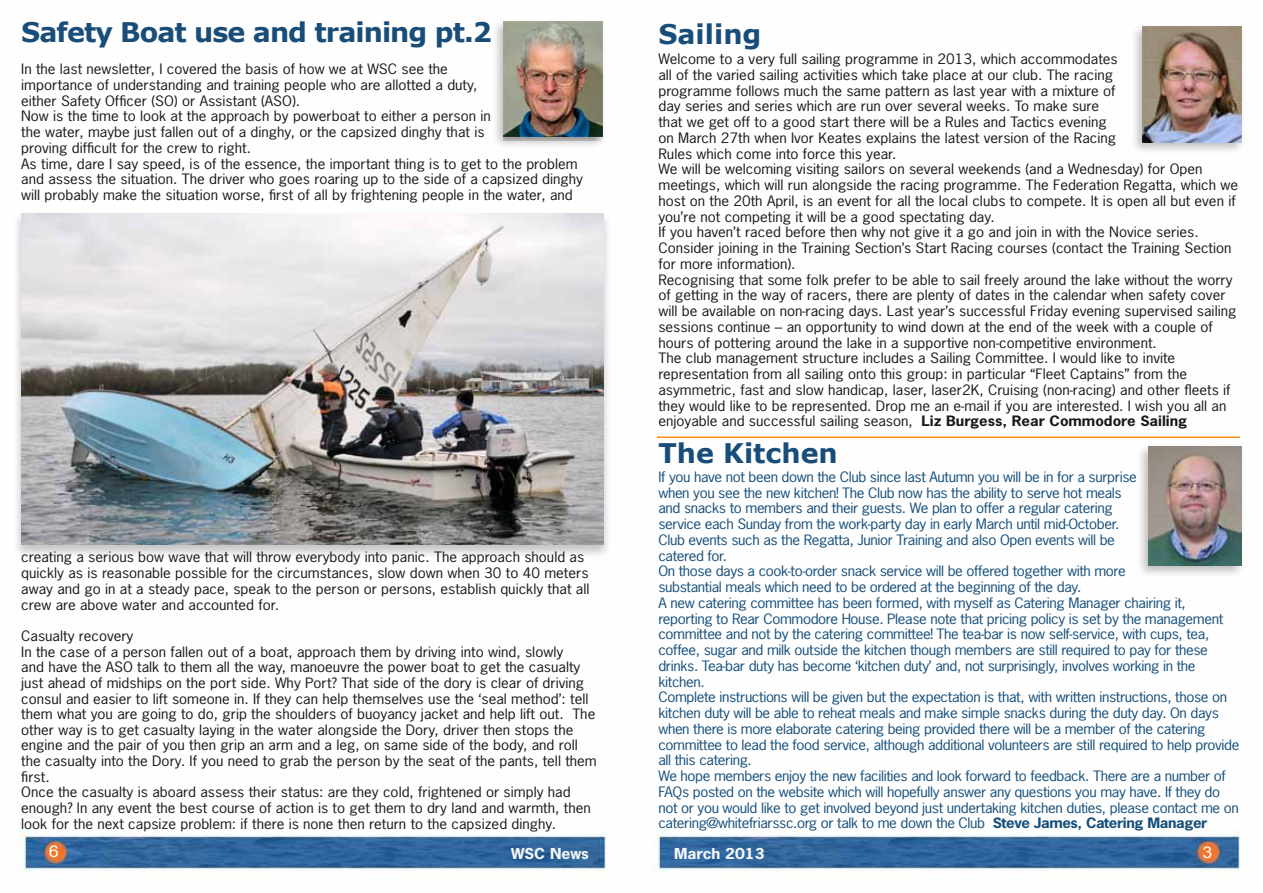
<style>
.page{position:relative;width:1263px;height:893px;background:#fff}
.page>*{position:absolute;margin:0;border:0;box-sizing:border-box;transform-origin:0 0}
.t1{font:700 27px "Verdana";letter-spacing:-.035em;color:#194d79}
.t2{font:700 27px "Verdana";color:#194d79}
.t3{font:16.2px "Arial";color:#fff;scale:1.11 1}
.t4{font:700 14.1px "News Gothic Std";color:#f8f8f8;scale:1.11 1}
.t5{font:13.5px/15.8px "News Gothic Std";color:#1a171b;scale:1.11 1}
.t6{font:13.5px/15.8px "News Gothic Std";letter-spacing:-.025em;color:#154e7a;scale:1.11 1}
.s1{font-weight:700}
</style>
<div class="page">
<img style="left:651px;top:436px;width:590px;height:437px">
<img style="left:17px;top:829px;width:589px;height:44px">
<div style="left:491px;top:18px;width:115px;height:132px;background:#000;opacity:.25"></div>
<div style="left:503px;top:21px;width:99px;height:120px;background:#000;opacity:.25"></div>
<img style="left:503px;top:21px;width:99px;height:116px">
<div style="left:13px;top:211px;width:598px;height:348px;background:#000;opacity:.23"></div>
<img style="left:21px;top:213px;width:583px;height:331px">
<div style="left:1136px;top:443px;width:109px;height:135px;background:#000;opacity:.26"></div>
<img style="left:1149px;top:446px;width:92px;height:120px">
<div style="left:1130px;top:23px;width:116px;height:133px;background:#000;opacity:.25"></div>
<img style="left:1142px;top:27px;width:100px;height:115px">
<hr style="left:657px;top:436px;width:583px;height:2px;background:#f7901e">
<h1 class="t1" style="left:21px;top:15px;width:472px">Safety Boat use and training pt.2</h1>
<p class="t5" style="left:21px;top:61px;width:508px">In the last newsletter, I covered the basis of how we at WSC see the<br>importance of understanding and training people who are allotted a duty,<br>either Safety Officer (SO) or Assistant (ASO).<br>Now is the time to look at the approach by powerboat to either a person in<br>the water, maybe just fallen out of a dinghy, or the capsized dinghy that is<br>proving difficult for the crew to right.<br>As time, dare I say speed, is of the essence, the important thing is to get to the problem and assess the situation. The driver who goes roaring up to the side of a capsized dinghy will probably make the situation worse, first of all by frightening people in the water, and</p>
<h1 class="t2" style="left:658px;top:17px;width:105px">Sailing</h1>
<p class="t5" style="left:658px;top:51px;width:524px">Welcome to a very full sailing programme in 2013, which accommodates<br>all of the varied sailing activities which take place at our club. The racing<br>programme follows much the same pattern as last year with a mixture of<br>day series and series which are run over several weeks. To make sure<br>that we get off to a good start there will be a Rules and Tactics evening<br>on March 27th when Ivor Keates explains the latest version of the Racing<br>Rules which come into force this year.<br>We will be welcoming visiting sailors on several weekends (and a Wednesday) for Open meetings, which will run alongside the racing programme. The Federation Regatta, which we host on the 20th April, is an event for all the local clubs to compete. It is open all but even if you’re not competing it will be a good spectating day.<br>If you haven’t raced before then why not give it a go and join in with the Novice series.<br>Consider joining in the Training Section’s Start Racing courses (contact the Training Section for more information).<br>Recognising that some folk prefer to be able to sail freely around the lake without the worry of getting in the way of racers, there are plenty of dates in the calendar when safety cover will be available on non-racing days. Last year’s successful Friday evening supervised sailing sessions continue – an opportunity to wind down at the end of the week with a couple of hours of pottering around the lake in a supportive non-competitive environment.<br>The club management structure includes a Sailing Committee. I would like to invite representation from all sailing onto this group: in particular “Fleet Captains” from the asymmetric, fast and slow handicap, laser, laser2K, Cruising (non-racing) and other fleets if they would like to be represented. Drop me an e-mail if you are interested. I wish you all an enjoyable and successful sailing season, <span class="s1">Liz Burgess, Rear Commodore Sailing</span></p>
<h1 class="t2" style="left:658px;top:436px;width:181px">The Kitchen</h1>
<p class="t6" style="left:658px;top:469px;width:525px">If you have not been down the Club since last Autumn you will be in for a surprise<br>when you see the new kitchen! The Club now has the ability to serve hot meals<br>and snacks to members and their guests. We plan to offer a regular catering<br>service each Sunday from the work-party day in early March until mid-October.<br>Club events such as the Regatta, Junior Training and also Open events will be<br>catered for.<br>On those days a cook-to-order snack service will be offered together with more<br>substantial meals which need to be ordered at the beginning of the day.<br>A new catering committee has been formed, with myself as Catering Manager chairing it, reporting to Rear Commodore House. Please note that pricing policy is set by the management committee and not by the catering committee! The tea-bar is now self-service, with cups, tea, coffee, sugar and milk outside the kitchen though members are still required to pay for these drinks. Tea-bar duty has become ‘kitchen duty’ and, not surprisingly, involves working in the kitchen.<br>Complete instructions will be given but the expectation is that, with written instructions, those on kitchen duty will be able to reheat meals and make simple snacks during the duty day. On days when there is more elaborate catering being provided there will be a member of the catering committee to lead the food service, although additional volunteers are still required to help provide all this catering.<br>We hope members enjoy the new facilities and look forward to feedback. There are a number of FAQs posted on the website which will hopefully answer any questions you may have. If they do not or you would like to get involved beyond just undertaking kitchen duties, please contact me on catering@whitefriarssc.org or talk to me down the Club <span class="s1">Steve James, Catering Manager</span></p>
<p class="t5" style="left:21px;top:549px;width:513px">creating a serious bow wave that will throw everybody into panic. The approach should as quickly as is reasonable possible for the circumstances, slow down when 30 to 40 meters away and go in at a steady pace, speak to the person or persons, establish quickly that all crew are above water and accounted for.</p>
<p class="t5" style="left:21px;top:628px;width:520px">Casualty recovery<br>In the case of a person fallen out of a boat, approach them by driving into wind, slowly<br>and have the ASO talk to them all the way, manoeuvre the power boat to get the casualty just ahead of midships on the port side. Why Port? That side of the dory is clear of driving consul and easier to lift someone in. If they can help themselves use the ‘seal method’: tell them what you are going to do, grip the shoulders of buoyancy jacket and help lift out. The other way is to get casualty laying in the water alongside the Dory, driver then stops the engine and the pair of you then grip an arm and a leg, on same side of the body, and roll the casualty into the Dory. If you need to grab the person by the seat of the pants, tell them first.<br>Once the casualty is aboard assess their status: are they cold, frightened or simply had enough? In any event the best course of action is to get them to dry land and warmth, then look for the next capsize problem: if there is none then return to the capsized dinghy.</p>
<p class="t4" style="left:511px;top:844px;width:72px">WSC News</p>
<p class="t4" style="left:674px;top:844px;width:83px">March 2013</p>
<p class="t3" style="left:49px;top:840px;width:11px">6</p>
<p class="t3" style="left:1202px;top:841px;width:11px">3</p>
</div>
